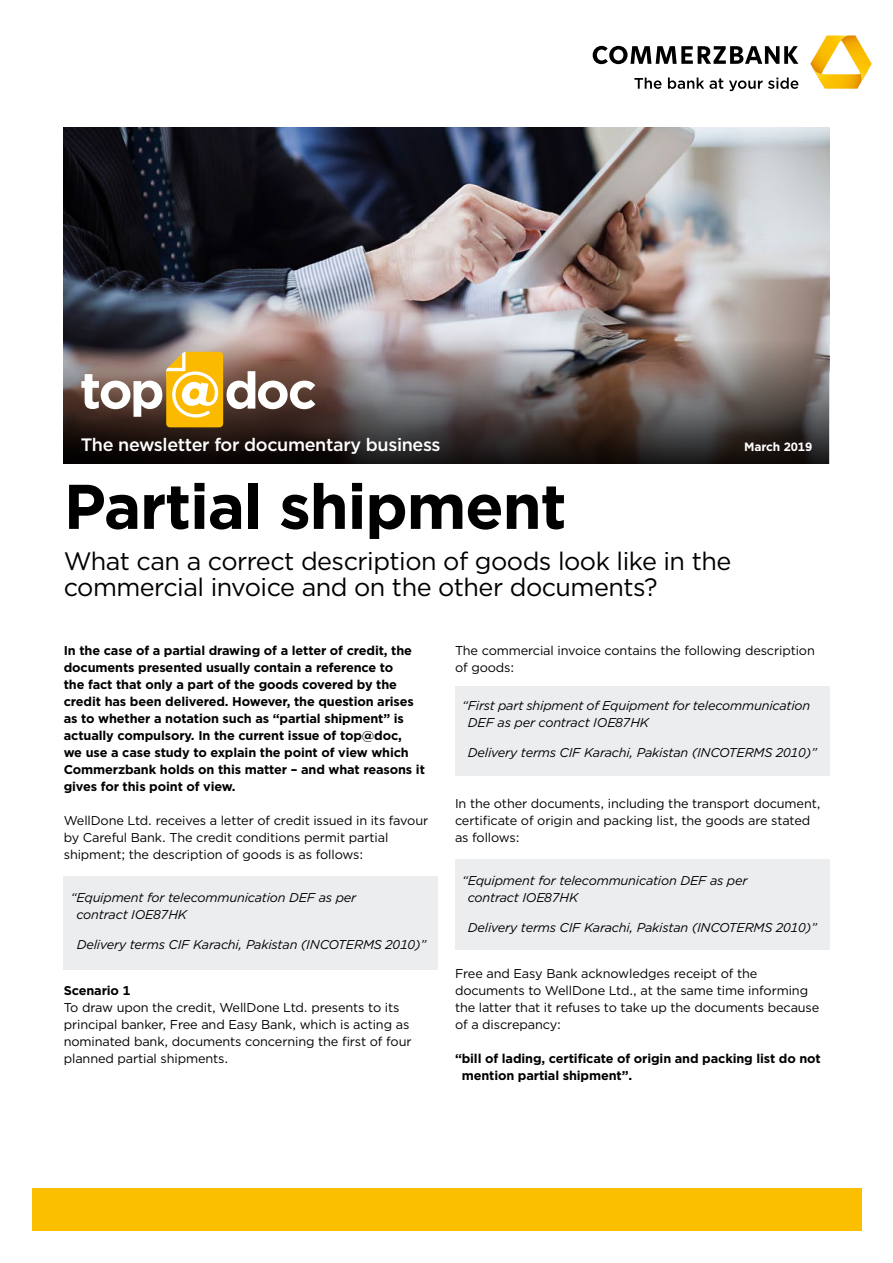
<style>
.page{position:relative;width:893px;height:1263px;background:#fff}
.page>*{position:absolute;margin:0;border:0;box-sizing:border-box;transform-origin:0 0}
.t1{font:700 63px "Gotham";letter-spacing:-.02em;color:#000}
.t2{font:25.2px/26.4px "Gotham";letter-spacing:-.02em;color:#000}
.t3{font:500 18px "Gotham";letter-spacing:-.02em;color:#fff}
.t4{font:12.75px/17px "Gotham";letter-spacing:-.01em;color:#000}
.t5{font:700 12.75px/17px "Gotham";letter-spacing:-.01em;color:#000}
.t6{font:italic 12.75px/17px "Gotham";letter-spacing:-.015em;color:#000}
.t7{font:700 12px "Gotham";letter-spacing:-.01em;color:#fff}
</style>
<div class="page">
<svg style="left:810px;top:36px;width:62px;height:53px"></svg>
<svg style="left:593px;top:46px;width:205px;height:18px"></svg>
<svg style="left:634px;top:78px;width:28px;height:11px"></svg>
<svg style="left:668px;top:78px;width:55px;height:11px"></svg>
<svg style="left:729px;top:78px;width:69px;height:13px"></svg>
<div style="left:32px;top:1188px;width:829px;height:43px;background:#fcbf00"></div>
<img style="left:64px;top:128px;width:765px;height:212px">
<div style="left:64px;top:876px;width:374px;height:93px;background:#ebedee"></div>
<div style="left:455px;top:687px;width:374px;height:89px;background:#ebedee"></div>
<div style="left:455px;top:859px;width:374px;height:90px;background:#ebedee"></div>
<svg style="left:64px;top:340px;width:765px;height:123px;background:#584f4d"></svg>
<svg style="left:81px;top:352px;width:234px;height:75px"></svg>
<h3 class="t3" style="left:81px;top:432px;width:361px">The newsletter for documentary business</h3>
<p class="t7" style="left:744px;top:439px;width:70px">March 2019</p>
<h1 class="t1" style="left:64px;top:465px;width:504px">Partial shipment</h1>
<h2 class="t2" style="left:64px;top:547px;width:669px">What can a correct description of goods look like in the commercial invoice and on the other documents?</h2>
<p class="t5" style="left:64px;top:642px;width:363px">In the case of a partial drawing of a letter of credit, the documents presented usually contain a reference to<br>the fact that only a part of the goods covered by the credit has been delivered. However, the question arises as to whether a notation such as “partial shipment” is actually compulsory. In the current issue of top@doc,<br>we use a case study to explain the point of view which Commerzbank holds on this matter – and what reasons it gives for this point of view.</p>
<p class="t4" style="left:64px;top:812px;width:366px">WellDone Ltd. receives a letter of credit issued in its favour by Careful Bank. The credit conditions permit partial shipment; the description of goods is as follows:</p>
<p class="t6" style="left:76px;top:888px;width:281px;text-indent:-6px">“Equipment for telecommunication DEF as per contract IOE87HK</p>
<p class="t6" style="left:77px;top:935px;width:351px">Delivery terms CIF Karachi, Pakistan (INCOTERMS 2010)”</p>
<p class="t5" style="left:64px;top:982px;width:68px">Scenario 1</p>
<p class="t4" style="left:64px;top:999px;width:349px">To draw upon the credit, WellDone Ltd. presents to its principal banker, Free and Easy Bank, which is acting as nominated bank, documents concerning the first of four planned partial shipments.</p>
<p class="t4" style="left:455px;top:642px;width:361px">The commercial invoice contains the following description of goods:</p>
<p class="t6" style="left:468px;top:697px;width:344px;text-indent:-6px">“First part shipment of Equipment for telecommunication<br>DEF as per contract IOE87HK</p>
<p class="t6" style="left:468px;top:744px;width:350px">Delivery terms CIF Karachi, Pakistan (INCOTERMS 2010)”</p>
<p class="t4" style="left:455px;top:795px;width:367px">In the other documents, including the transport document, certificate of origin and packing list, the goods are stated as follows:</p>
<p class="t6" style="left:468px;top:872px;width:281px;text-indent:-6px">“Equipment for telecommunication DEF as per contract IOE87HK</p>
<p class="t6" style="left:468px;top:919px;width:350px">Delivery terms CIF Karachi, Pakistan (INCOTERMS 2010)”</p>
<p class="t4" style="left:455px;top:965px;width:366px">Free and Easy Bank acknowledges receipt of the documents to WellDone Ltd., at the same time informing the latter that it refuses to take up the documents because of a discrepancy:</p>
<p class="t5" style="left:462px;top:1050px;width:361px;text-indent:-7px">“bill of lading, certificate of origin and packing list do not mention partial shipment”.</p>
</div>
